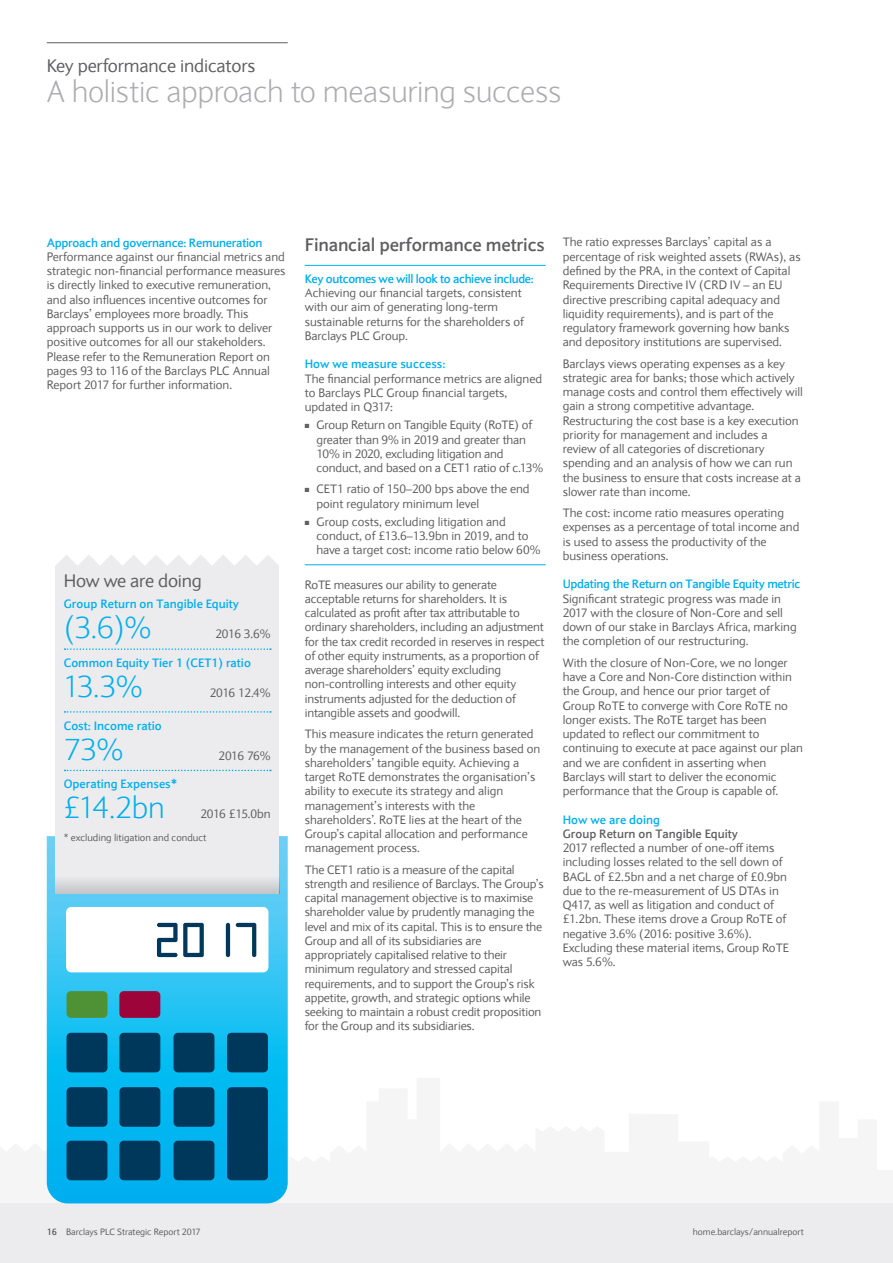
<style>
.page{position:relative;width:893px;height:1263px;background:#fff}
.page>*{position:absolute;margin:0;border:0;box-sizing:border-box;transform-origin:0 0}
.t1{font:300 30px "Expert Sans";letter-spacing:-.01em;color:#abacb0}
._01_Heading_1{font:300 30px "Expert Sans";letter-spacing:-.01em;color:#00aeef}
._05_Intro_grey_regul{font:18px "Expert Sans";letter-spacing:-.01em;color:#5f5f62}
._05_Intro_grey_bold{font:700 18px "Expert Sans";letter-spacing:-.01em;color:#5f5f62}
._07_Body_text{font:12px/14.2px "Expert Sans";color:#5f5f62}
._10_Subhead_1{font:700 12px "Expert Sans";color:#00aeef}
._10_Subhead_1-2{font:700 12px "Expert Sans";letter-spacing:-.02em;color:#00aeef}
._07_Body_text_BEFORE{font:12px/14.2px "Expert Sans";color:#5f5f62}
._01_Heading_1-2{font:12px "Expert Sans";letter-spacing:-.04em;color:#5f5f62}
._11_Subhead_2_solid{font:700 12px "Expert Sans";color:#5f5f62}
._09_Notes{font:9.75px "Expert Sans";color:#5f5f62}
._30_Folio{font:9px "Expert Sans";color:#5f5f62}
.s1{font-weight:700}
</style>
<div class="page">
<div style="left:0;top:1203px;width:893px;height:60px;background:#ececee"></div>
<hr style="left:47px;top:42px;width:241px;height:1px;background:#5f5f62">
<svg style="left:56px;top:555px;width:223px;height:11px"></svg>
<hr style="left:305px;top:265px;width:241px;height:1px;background:#00aeef">
<hr style="left:305px;top:564px;width:241px;height:1px;background:#00aeef">
<img style="left:47px;top:836px;width:241px;height:367px">
<div style="left:66px;top:907px;width:202px;height:65px;background:#fff;border-radius:5px"></div>
<svg style="left:67px;top:1033px;width:201px;height:147px;background:#00628d"></svg>
<div style="left:67px;top:991px;width:40px;height:27px;background:#4f9236;border-radius:4px"></div>
<div style="left:119px;top:991px;width:41px;height:27px;background:#9d053a;border-radius:4px"></div>
<hr style="left:226px;top:923px;width:4px;height:34px;background:#00385c;border-radius:2px">
<svg style="left:236px;top:923px;width:20px;height:34px"></svg>
<svg style="left:157px;top:923px;width:47px;height:34px"></svg>
<div style="left:55px;top:566px;width:224px;height:327px;background:#ececee"></div>
<svg style="left:65px;top:648px;width:206px;height:2px"></svg>
<svg style="left:65px;top:711px;width:206px;height:2px"></svg>
<svg style="left:65px;top:770px;width:206px;height:1px"></svg>
<svg style="left:55px;top:880px;width:224px;height:13px"></svg>
<h2 class="_05_Intro_grey_regul" style="left:47px;top:55px;width:210px">Key performance indicators</h2>
<h1 class="t1" style="left:47px;top:73px;width:516px">A holistic approach to measuring success</h1>
<p class="_10_Subhead_1-2" style="left:47px;top:234px;width:217px">Approach and governance: Remuneration</p>
<p class="_07_Body_text" style="left:47px;top:249px;width:240px">Performance against our financial metrics and strategic non-financial performance measures is directly linked to executive remuneration, and also influences incentive outcomes for Barclays’ employees more broadly. This approach supports us in our work to deliver positive outcomes for all our stakeholders.<br>Please refer to the Remuneration Report on pages 93 to 116 of the Barclays PLC Annual Report 2017 for further information.</p>
<p class="_05_Intro_grey_regul" style="left:64px;top:569px;width:140px">How we are doing</p>
<p class="_10_Subhead_1" style="left:64px;top:596px;width:177px">Group Return on Tangible Equity</p>
<p class="_01_Heading_1" style="left:64px;top:610px;width:89px">(3.6)%</p>
<p class="_01_Heading_1-2" style="left:216px;top:627px;width:57px">2016 3.6%</p>
<p class="_10_Subhead_1" style="left:64px;top:655px;width:189px">Common Equity Tier 1 (CET1) ratio</p>
<p class="_01_Heading_1" style="left:64px;top:668px;width:81px">13.3%</p>
<p class="_01_Heading_1-2" style="left:210px;top:685px;width:62px">2016 12.4%</p>
<p class="_10_Subhead_1" style="left:64px;top:717px;width:99px">Cost: Income ratio</p>
<p class="_01_Heading_1" style="left:64px;top:731px;width:61px">73%</p>
<p class="_01_Heading_1-2" style="left:219px;top:748px;width:54px">2016 76%</p>
<p class="_10_Subhead_1" style="left:64px;top:776px;width:115px">Operating Expenses*</p>
<p class="_01_Heading_1" style="left:64px;top:789px;width:102px">£14.2bn</p>
<p class="_01_Heading_1-2" style="left:201px;top:806px;width:72px">2016 £15.0bn</p>
<p class="_09_Notes" style="left:64px;top:831px;width:144px">* excluding litigation and conduct</p>
<p class="_05_Intro_grey_bold" style="left:305px;top:233px;width:242px">Financial performance metrics</p>
<p class="_10_Subhead_1-2" style="left:305px;top:271px;width:231px">Key outcomes we will look to achieve include:</p>
<p class="_07_Body_text" style="left:305px;top:286px;width:221px">Achieving our financial targets, consistent with our aim of generating long-term sustainable returns for the shareholders of Barclays PLC Group.</p>
<p class="_10_Subhead_1" style="left:305px;top:356px;width:142px">How we measure success:</p>
<p class="_07_Body_text_BEFORE" style="left:305px;top:371px;width:239px">The financial performance metrics are aligned to Barclays PLC Group financial targets, updated in Q317:</p>
<p class="_07_Body_text" style="left:316px;top:418px;width:228px;text-indent:-12px">■ Group Return on Tangible Equity (RoTE) of greater than 9% in 2019 and greater than 10% in 2020, excluding litigation and conduct, and based on a CET1 ratio of c.13%</p>
<p class="_07_Body_text" style="left:316px;top:482px;width:215px;text-indent:-12px">■ CET1 ratio of 150–200 bps above the end point regulatory minimum level</p>
<p class="_07_Body_text" style="left:316px;top:514px;width:226px;text-indent:-12px">■ Group costs, excluding litigation and conduct, of £13.6–13.9bn in 2019, and to have a target cost: income ratio below 60%</p>
<p class="_07_Body_text" style="left:305px;top:577px;width:241px">RoTE measures our ability to generate acceptable returns for shareholders. It is calculated as profit after tax attributable to ordinary shareholders, including an adjustment for the tax credit recorded in reserves in respect of other equity instruments, as a proportion of average shareholders’ equity excluding non-controlling interests and other equity instruments adjusted for the deduction of intangible assets and goodwill.</p>
<p class="_07_Body_text" style="left:305px;top:727px;width:237px">This measure indicates the return generated by the management of the business based on shareholders’ tangible equity. Achieving a target RoTE demonstrates the organisation’s ability to execute its strategy and align management’s interests with the shareholders’. RoTE lies at the heart of the Group’s capital allocation and performance management process.</p>
<p class="_07_Body_text" style="left:305px;top:862px;width:240px">The CET1 ratio is a measure of the capital strength and resilience of Barclays. The Group’s capital management objective is to maximise shareholder value by prudently managing the level and mix of its capital. This is to ensure the Group and all of its subsidiaries are appropriately capitalised relative to their minimum regulatory and stressed capital requirements, and to support the Group’s risk appetite, growth, and strategic options while seeking to maintain a robust credit proposition for the Group and its subsidiaries.</p>
<p class="_07_Body_text" style="left:563px;top:235px;width:239px">The ratio expresses Barclays’ capital as a percentage of risk weighted assets (RWAs), as defined by the PRA, in the context of Capital Requirements Directive IV (CRD IV – an EU directive prescribing capital adequacy and liquidity requirements), and is part of the regulatory framework governing how banks and depository institutions are supervised.</p>
<p class="_07_Body_text" style="left:563px;top:356px;width:242px">Barclays views operating expenses as a key strategic area for banks; those which actively manage costs and control them effectively will gain a strong competitive advantage.<br>Restructuring the cost base is a key execution priority for management and includes a review of all categories of discretionary spending and an analysis of how we can run the business to ensure that costs increase at a slower rate than income.</p>
<p class="_07_Body_text" style="left:563px;top:506px;width:238px">The cost: income ratio measures operating expenses as a percentage of total income and is used to assess the productivity of the business operations.</p>
<p class="_10_Subhead_1-2" style="left:563px;top:576px;width:239px">Updating the Return on Tangible Equity metric</p>
<p class="_07_Body_text" style="left:563px;top:591px;width:235px">Significant strategic progress was made in 2017 with the closure of Non-Core and sell down of our stake in Barclays Africa, marking the completion of our restructuring.</p>
<p class="_07_Body_text" style="left:563px;top:655px;width:242px">With the closure of Non-Core, we no longer have a Core and Non-Core distinction within the Group, and hence our prior target of Group RoTE to converge with Core RoTE no longer exists. The RoTE target has been updated to reflect our commitment to continuing to execute at pace against our plan and we are confident in asserting when Barclays will start to deliver the economic performance that the Group is capable of.</p>
<p class="_10_Subhead_1" style="left:563px;top:811px;width:99px">How we are doing</p>
<p class="_11_Subhead_2_solid" style="left:563px;top:825px;width:177px">Group Return on Tangible Equity</p>
<p class="_07_Body_text" style="left:563px;top:840px;width:228px">2017 reflected a number of one-off items including losses related to the sell down of BAGL of £2.5bn and a net charge of £0.9bn due to the re-measurement of US DTAs in Q417, as well as litigation and conduct of £1.2bn. These items drove a Group RoTE of negative 3.6% (2016: positive 3.6%).<br>Excluding these material items, Group RoTE was 5.6%.</p>
<p class="_30_Folio" style="left:47px;top:1226px;width:155px"><span class="s1">16</span> Barclays PLC Strategic Report 2017</p>
<p class="_30_Folio" style="left:693px;top:1226px;width:112px">home.barclays/annualreport</p>
</div>
